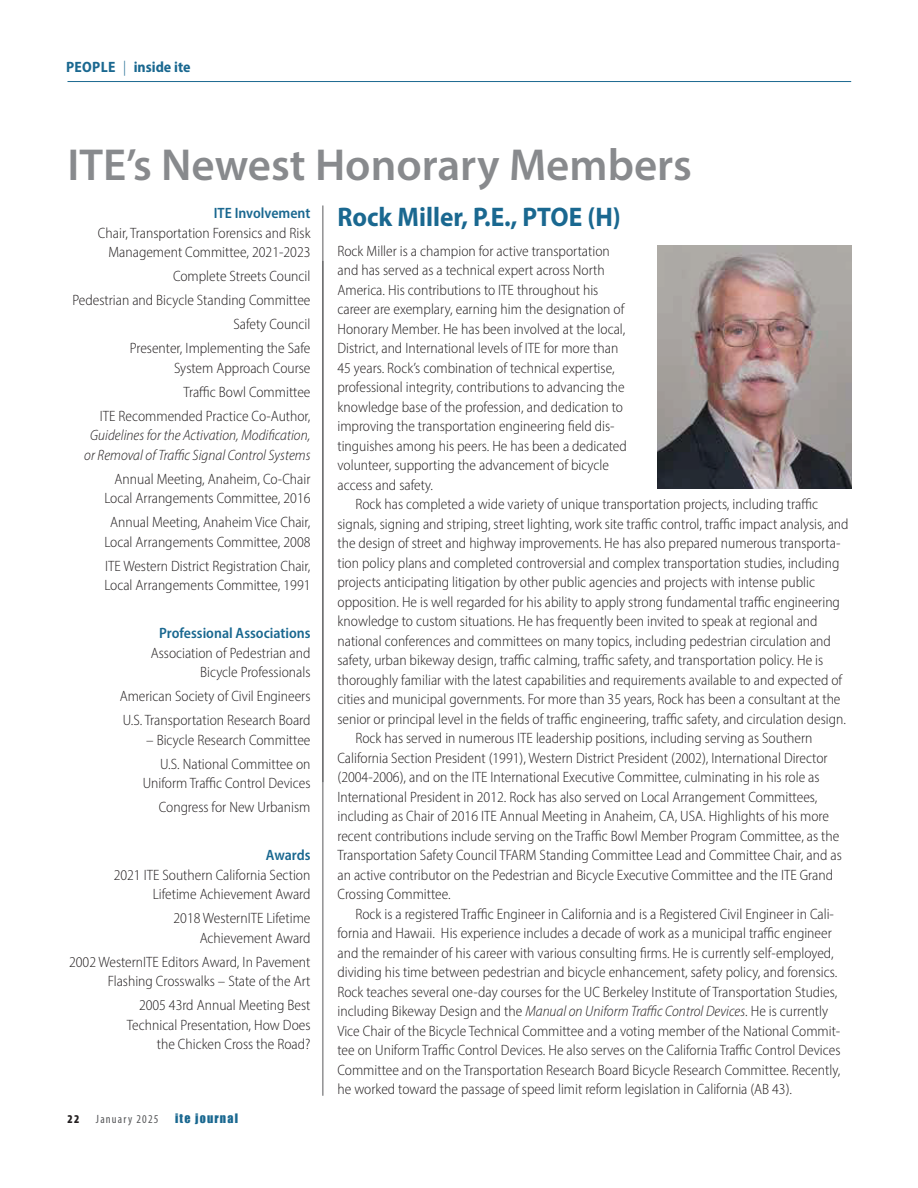
<style>
.page{position:relative;width:918px;height:1188px;background:#fff}
.page>*{position:absolute;margin:0;border:0;box-sizing:border-box;transform-origin:0 0}
.t1{font:600 45px "Myriad Pro";color:#888a8d}
.t2{font:700 27px "Myriad Pro";color:#1a6890;scale:.94 1}
.t3{font:300 semi-condensed 15px/19.5px "Myriad Pro";color:#231f20;text-align:right}
.t4{font:italic 300 semi-condensed 15px/19.5px "Myriad Pro";color:#231f20;text-align:center}
.t5{font:600 semi-condensed 15px "Myriad Pro";color:#1a6890}
.t6{font:700 semi-condensed 15px "Myriad Pro";color:#1a6890}
.t7{font:condensed 12px "Myriad Pro";letter-spacing:.1em;color:#58595b}
.t8{font:12px "Impact";letter-spacing:.1em;color:#1a6890}
.t9{font:900 condensed 12px "Myriad Pro";color:#231f20}
.s1{font-weight:300}
.s2{font-style:italic}
</style>
<div class="page">
<hr style="left:322px;top:261px;width:1px;height:835px;background:#58595b">
<hr style="left:68px;top:81px;width:783px;height:1px;background:#1a6890">
<hr style="left:322px;top:206px;width:1px;height:576px;background:#58595b">
<img style="left:658px;top:246px;width:193px;height:243px">
<p class="t6" style="left:66px;top:58px;width:126px">PEOPLE <span class="s1">|</span> inside ite</p>
<h1 class="t1" style="left:68px;top:138px;width:626px">ITE’s Newest Honorary Members</h1>
<p class="t5" style="left:214px;top:208px;width:98px">ITE Involvement</p>
<p class="t3" style="left:98px;top:224px;width:214px">Chair, Transportation Forensics and Risk<br>Management Committee, 2021-2023</p>
<p class="t3" style="left:72px;top:265px;width:240px;line-height:24px">Complete Streets Council<br>Pedestrian and Bicycle Standing Committee<br>Safety Council<br>Presenter, Implementing the Safe</p>
<p class="t3" style="left:100px;top:357px;width:212px;line-height:24px">System Approach Course<br>Traffic Bowl Committee<br>ITE Recommended Practice Co-Author,</p>
<p class="t4" style="left:84px;top:427px;width:228px">Guidelines for the Activation, Modification, or Removal of Traffic Signal Control Systems</p>
<p class="t3" style="left:104px;top:470px;width:208px">Annual Meeting, Anaheim, Co-Chair<br>Local Arrangements Committee, 2016</p>
<p class="t3" style="left:104px;top:514px;width:208px;text-align:center">Annual Meeting, Anaheim Vice Chair,<br>Local Arrangements Committee, 2008</p>
<p class="t3" style="left:104px;top:557px;width:208px;text-align:left">ITE Western District Registration Chair,<br>Local Arrangements Committee, 1991</p>
<p class="t5" style="left:159px;top:628px;width:153px">Professional Associations</p>
<p class="t3" style="left:151px;top:644px;width:161px">Association of Pedestrian and<br>Bicycle Professionals</p>
<p class="t3" style="left:120px;top:685px;width:192px;line-height:24px;text-align:left">American Society of Civil Engineers<br>U.S. Transportation Research Board</p>
<p class="t3" style="left:146px;top:729px;width:166px;line-height:24px">– Bicycle Research Committee<br>U.S. National Committee on</p>
<p class="t3" style="left:143px;top:772px;width:169px;line-height:24px">Uniform Traffic Control Devices<br>Congress for New Urbanism</p>
<p class="t5" style="left:266px;top:850px;width:46px">Awards</p>
<p class="t3" style="left:114px;top:866px;width:198px">2021 ITE Southern California Section<br>Lifetime Achievement Award</p>
<p class="t3" style="left:174px;top:910px;width:138px">2018 WesternITE Lifetime<br>Achievement Award</p>
<p class="t3" style="left:69px;top:953px;width:243px">2002 WesternITE Editors Award, In Pavement<br>Flashing Crosswalks – State of the Art</p>
<p class="t3" style="left:127px;top:997px;width:185px">2005 43rd Annual Meeting Best<br>Technical Presentation, How Does the Chicken Cross the Road?</p>
<h2 class="t2" style="left:338px;top:201px;width:303px">Rock Miller, P.E., PTOE (H)</h2>
<p class="t3" style="left:338px;top:242px;width:291px;text-align:left">Rock Miller is a champion for active transportation and has served as a technical expert across North America. His contributions to ITE throughout his career are exemplary, earning him the designation of Honorary Member. He has been involved at the local, District, and International levels of ITE for more than 45 years. Rock’s combination of technical expertise, professional integrity, contributions to advancing the knowledge base of the profession, and dedication to improving the transportation engineering field dis&shy;tinguishes among his peers. He has been a dedicated volunteer, supporting the advancement of bicycle access and safety.</p>
<p class="t3" style="left:356px;top:496px;width:464px">Rock has completed a wide variety of unique transportation projects, including traffic</p>
<p class="t3" style="left:338px;top:515px;width:513px">signals, signing and striping, street lighting, work site traffic control, traffic impact analysis, and</p>
<p class="t3" style="left:338px;top:535px;width:505px">the design of street and highway improvements. He has also prepared numerous transporta-</p>
<p class="t3" style="left:338px;top:554px;width:503px">tion policy plans and completed controversial and complex transportation studies, including</p>
<p class="t3" style="left:338px;top:574px;width:479px">projects anticipating litigation by other public agencies and projects with intense public</p>
<p class="t3" style="left:338px;top:593px;width:504px">opposition. He is well regarded for his ability to apply strong fundamental traffic engineering</p>
<p class="t3" style="left:338px;top:613px;width:482px">knowledge to custom situations. He has frequently been invited to speak at regional and</p>
<p class="t3" style="left:338px;top:632px;width:495px">national conferences and committees on many topics, including pedestrian circulation and</p>
<p class="t3" style="left:338px;top:652px;width:487px">safety, urban bikeway design, traffic calming, traffic safety, and transportation policy. He is</p>
<p class="t3" style="left:338px;top:671px;width:506px">thoroughly familiar with the latest capabilities and requirements available to and expected of</p>
<p class="t3" style="left:338px;top:691px;width:505px">cities and municipal governments. For more than 35 years, Rock has been a consultant at the</p>
<p class="t3" style="left:338px;top:710px;width:510px">senior or principal level in the fields of traffic engineering, traffic safety, and circulation design.</p>
<p class="t3" style="left:356px;top:730px;width:459px">Rock has served in numerous ITE leadership positions, including serving as Southern</p>
<p class="t3" style="left:338px;top:749px;width:492px">California Section President (1991), Western District President (2002), International Director</p>
<p class="t3" style="left:338px;top:769px;width:484px">(2004-2006), and on the ITE International Executive Committee, culminating in his role as</p>
<p class="t3" style="left:338px;top:788px;width:481px">International President in 2012. Rock has also served on Local Arrangement Committees,</p>
<p class="t3" style="left:338px;top:808px;width:493px">including as Chair of 2016 ITE Annual Meeting in Anaheim, CA, USA. Highlights of his more</p>
<p class="t3" style="left:338px;top:827px;width:503px">recent contributions include serving on the Traffic Bowl Member Program Committee, as the</p>
<p class="t3" style="left:338px;top:847px;width:506px">Transportation Safety Council TFARM Standing Committee Lead and Committee Chair, and as</p>
<p class="t3" style="left:338px;top:866px;width:497px">an active contributor on the Pedestrian and Bicycle Executive Committee and the ITE Grand</p>
<p class="t3" style="left:338px;top:886px;width:115px">Crossing Committee.</p>
<p class="t3" style="left:356px;top:905px;width:480px">Rock is a registered Traffic Engineer in California and is a Registered Civil Engineer in Cali-</p>
<p class="t3" style="left:338px;top:925px;width:496px">fornia and Hawaii. His experience includes a decade of work as a municipal traffic engineer</p>
<p class="t3" style="left:338px;top:944px;width:498px">and the remainder of his career with various consulting firms. He is currently self-employed,</p>
<p class="t3" style="left:338px;top:964px;width:501px">dividing his time between pedestrian and bicycle enhancement, safety policy, and forensics.</p>
<p class="t3" style="left:338px;top:983px;width:501px">Rock teaches several one-day courses for the UC Berkeley Institute of Transportation Studies,</p>
<p class="t3" style="left:338px;top:1003px;width:492px">including Bikeway Design and the <span class="s2">Manual on Uniform Traffic Control Devices</span>. He is currently</p>
<p class="t3" style="left:338px;top:1022px;width:504px">Vice Chair of the Bicycle Technical Committee and a voting member of the National Commit-</p>
<p class="t3" style="left:338px;top:1042px;width:505px">tee on Uniform Traffic Control Devices. He also serves on the California Traffic Control Devices</p>
<p class="t3" style="left:338px;top:1061px;width:504px">Committee and on the Transportation Research Board Bicycle Research Committee. Recently,</p>
<p class="t3" style="left:338px;top:1081px;width:456px">he worked toward the passage of speed limit reform legislation in California (AB 43).</p>
<p class="t9" style="left:68px;top:1112px;width:13px">22</p>
<p class="t7" style="left:96px;top:1112px;width:64px">January 2025</p>
<p class="t8" style="left:175px;top:1111px;width:64px">ite journal</p>
</div>
